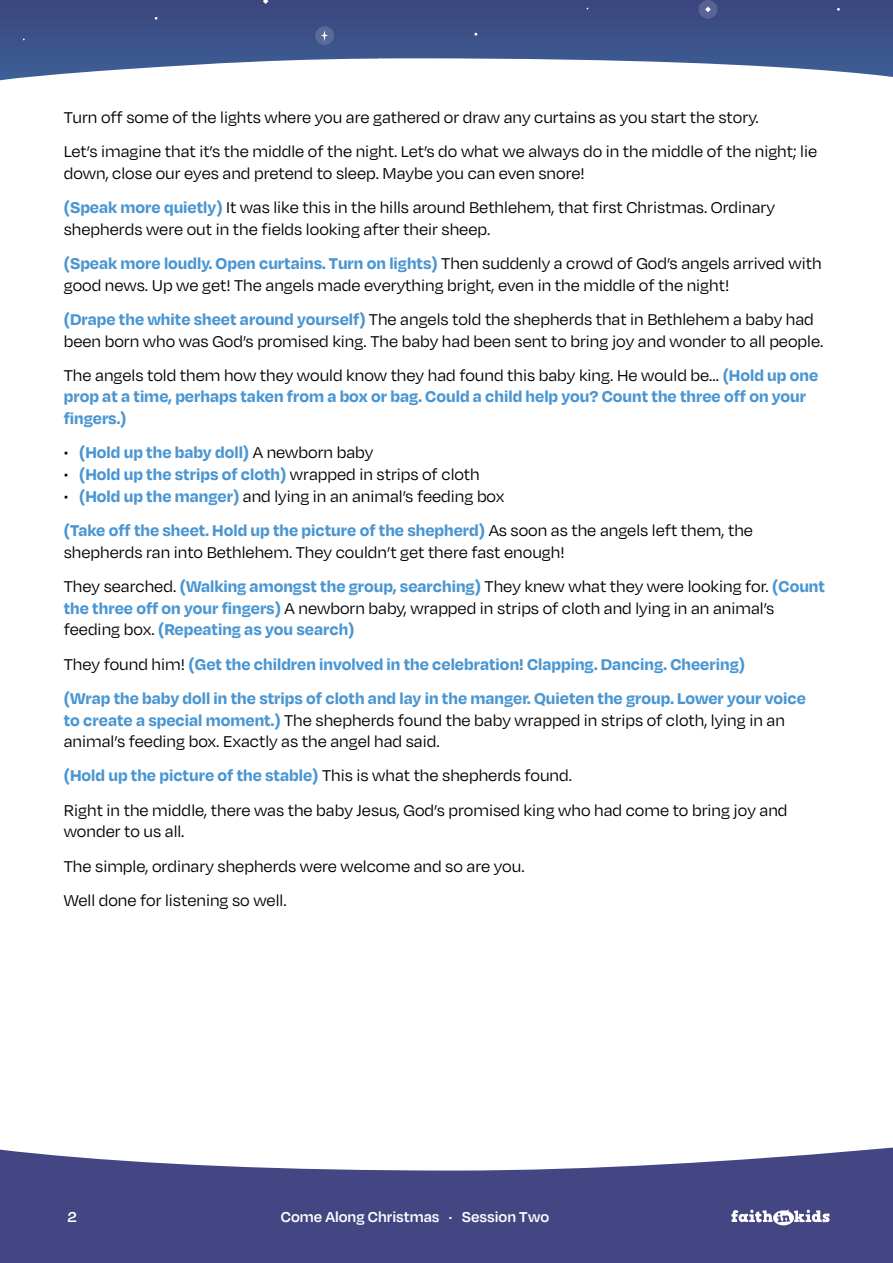
<style>
.page{position:relative;width:893px;height:1263px;background:#fff}
.page>*{position:absolute;margin:0;border:0;box-sizing:border-box;transform-origin:0 0}
.t1{font:18px/34.3px "Degular";color:#000}
.t2{font:700 18px/34.3px "Degular";color:#4a96d2}
.t3{font:600 16.5px "Degular";color:#fff}
.s1{font-weight:700;color:#4a96d2}
.s2{font-weight:400;color:#000}
</style>
<div class="page">
<svg style="left:0;top:1147px;width:893px;height:116px;background:#5d6093"></svg>
<svg style="left:731px;top:1209px;width:99px;height:16px"></svg>
<svg style="left:0;top:0;width:893px;height:77px;background:#4c5e91"></svg>
<div style="left:315px;top:26px;width:19px;height:19px;background:#596a98;border-radius:50%"></div>
<svg style="left:263px;top:0;width:5px;height:4px"></svg>
<svg style="left:321px;top:30px;width:7px;height:11px"></svg>
<div style="left:698px;top:0;width:19px;height:19px;background:#596392;border-radius:50%"></div>
<svg style="left:705px;top:7px;width:6px;height:5px"></svg>
<svg style="left:0;top:58px;width:488px;height:23px"></svg>
<p class="t1" style="left:64px;top:99px;width:755px">Turn off some of the lights where you are gathered or draw any curtains as you start the story.<br>Let’s imagine that it’s the middle of the night. Let’s do what we always do in the middle of the night; lie</p>
<p class="t1" style="left:64px;top:155px;width:713px">down, close our eyes and pretend to sleep. Maybe you can even snore!<br><span class="s1">(Speak more quietly)</span> It was like this in the hills around Bethlehem, that first Christmas. Ordinary</p>
<p class="t1" style="left:64px;top:211px;width:759px">shepherds were out in the fields looking after their sheep.<br><span class="s1">(Speak more loudly. Open curtains. Turn on lights)</span> Then suddenly a crowd of God’s angels arrived with</p>
<p class="t1" style="left:64px;top:267px;width:752px">good news. Up we get! The angels made everything bright, even in the middle of the night!<br><span class="s1">(Drape the white sheet around yourself)</span> The angels told the shepherds that in Bethlehem a baby had</p>
<p class="t1" style="left:64px;top:323px;width:761px">been born who was God’s promised king. The baby had been sent to bring joy and wonder to all people.<br>The angels told them how they would know they had found this baby king. He would be… <span class="s1">(Hold up one</span></p>
<p class="t2" style="left:64px;top:385px;width:744px;line-height:21.6px">prop at a time, perhaps taken from a box or bag. Could a child help you? Count the three off on your fingers.)</p>
<p class="t2" style="left:64px;top:435px;width:311px"><span class="s2">•</span> (Hold up the baby doll) <span class="s2">A newborn baby</span></p>
<p class="t2" style="left:64px;top:456px;width:418px"><span class="s2">•</span> (Hold up the strips of cloth) <span class="s2">wrapped in strips of cloth</span></p>
<p class="t2" style="left:64px;top:478px;width:691px"><span class="s2">•</span> (Hold up the manger) <span class="s2">and lying in an animal’s feeding box<br></span>(Take off the sheet. Hold up the picture of the shepherd) <span class="s2">As soon as the angels left them, the</span></p>
<p class="t1" style="left:64px;top:534px;width:763px">shepherds ran into Bethlehem. They couldn’t get there fast enough!<br>They searched. <span class="s1">(Walking amongst the group, searching)</span> They knew what they were looking for. <span class="s1">(Count</span></p>
<p class="t1" style="left:64px;top:596px;width:712px;line-height:21.6px"><span class="s1">the three off on your fingers)</span> A newborn baby, wrapped in strips of cloth and lying in an animal’s feeding box. <span class="s1">(Repeating as you search)</span></p>
<p class="t2" style="left:64px;top:646px;width:744px"><span class="s2">They found him!</span> (Get the children involved in the celebration! Clapping. Dancing. Cheering)<br>(Wrap the baby doll in the strips of cloth and lay in the manger. Quieten the group. Lower your voice</p>
<p class="t1" style="left:64px;top:708px;width:723px;line-height:21.6px"><span class="s1">to create a special moment.)</span> The shepherds found the baby wrapped in strips of cloth, lying in an animal’s feeding box. Exactly as the angel had said.</p>
<p class="t1" style="left:64px;top:758px;width:725px"><span class="s1">(Hold up the picture of the stable)</span> This is what the shepherds found.<br>Right in the middle, there was the baby Jesus, God’s promised king who had come to bring joy and</p>
<p class="t1" style="left:64px;top:814px;width:462px">wonder to us all.<br>The simple, ordinary shepherds were welcome and so are you.<br>Well done for listening so well.</p>
<p class="t3" style="left:68px;top:1207px;width:11px">2</p>
<p class="t3" style="left:281px;top:1207px;width:270px">Come Along Christmas · Session Two</p>
</div>
